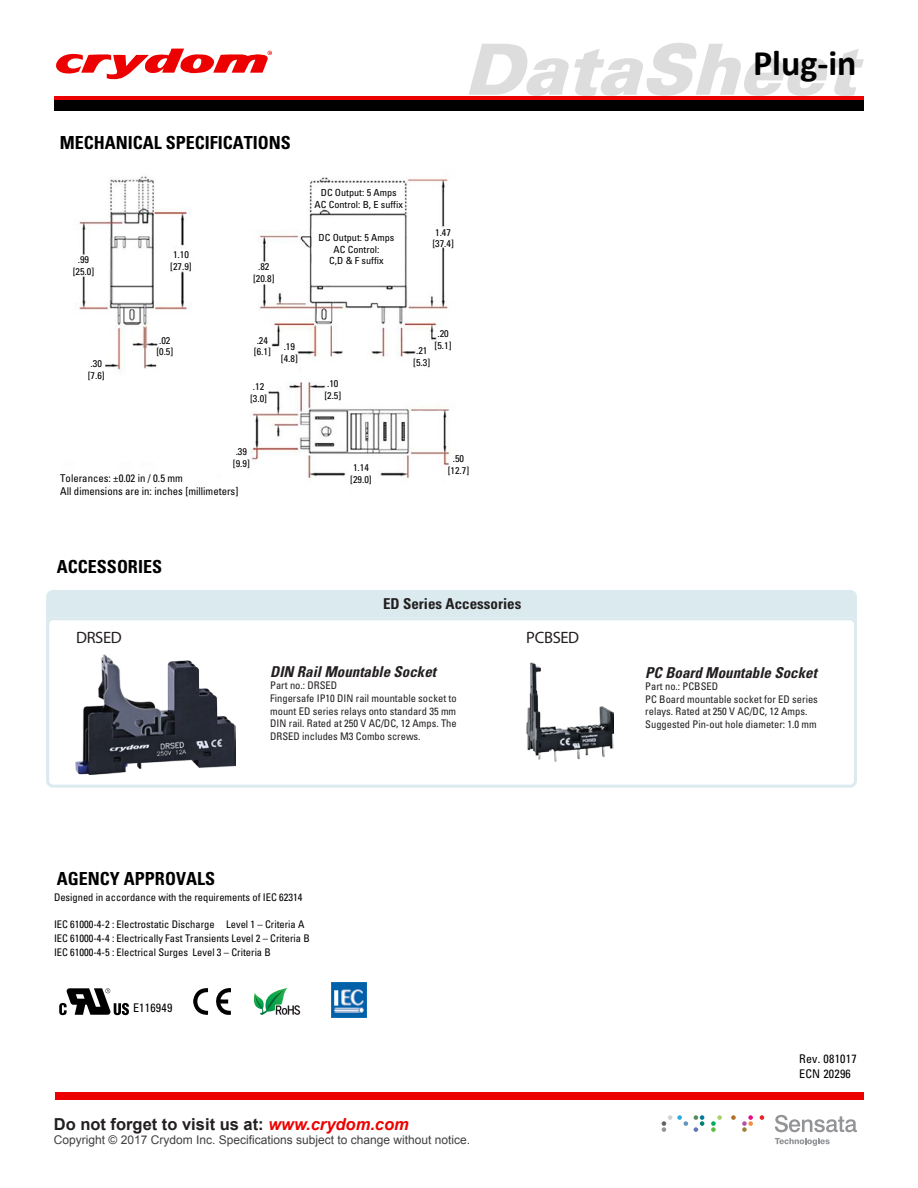
<style>
.page{position:relative;width:918px;height:1188px;background:#fff}
.page>*{position:absolute;margin:0;border:0;box-sizing:border-box;transform-origin:0 0}
.t1{font:italic 900 70.5px "Univers";color:#ddddde}
.t2{font:700 36px "Calibri";color:#000}
.t3{font:700 condensed 18px "Univers";color:#000}
.t4{font:700 16.5px "Arial";color:#231f20}
.t5{font:700 16.5px "Benton Sans Cond";letter-spacing:-.02em;color:#231f20}
.t6{font:italic 700 condensed 15px "Univers LT Std";color:#231f20}
.t7{font:700 condensed 15px "Univers";color:#231f20}
.t8{font:12px "Arial";color:#404041}
.t9{font:condensed 12px/15px "Univers LT Std";letter-spacing:.02em;color:#000}
.t10{font:condensed 10.8px/12.9px "Univers";color:#000100}
.t11{font:condensed 10.5px/12.6px "Univers LT Std";color:#231f20}
.t12{font:condensed 10.5px/13.6px "Univers LT Std";color:#000}
.t13{font:condensed 9.75px/11.9px "Univers";color:#000;scale:1.05 1}
.s1{font-style:italic;color:#ed0000}
</style>
<div class="page">
<hr style="left:54px;top:96px;width:810px;height:4px;background:#ed0000">
<div style="left:54px;top:100px;width:810px;height:10px;background:#000"></div>
<svg style="left:56px;top:49px;width:216px;height:30px"></svg>
<div style="left:55px;top:1093px;width:809px;height:7px;background:#ed0000"></div>
<svg style="left:775px;top:1115px;width:82px;height:17px"></svg>
<svg style="left:775px;top:1138px;width:55px;height:8px"></svg>
<svg style="left:694px;top:1115px;width:10px;height:17px"></svg>
<svg style="left:711px;top:1115px;width:11px;height:17px"></svg>
<svg style="left:742px;top:1115px;width:11px;height:17px"></svg>
<svg style="left:760px;top:1115px;width:4px;height:5px"></svg>
<svg style="left:662px;top:1115px;width:26px;height:17px"></svg>
<svg style="left:731px;top:1115px;width:5px;height:5px"></svg>
<img style="left:331px;top:982px;width:36px;height:36px">
<svg style="left:193px;top:988px;width:38px;height:27px"></svg>
<svg style="left:253px;top:988px;width:47px;height:27px"></svg>
<svg style="left:59px;top:988px;width:70px;height:27px"></svg>
<svg style="left:46px;top:624px;width:811px;height:164px"></svg>
<svg style="left:46px;top:590px;width:811px;height:34px;background:#dfecf0"></svg>
<img style="left:76px;top:655px;width:159px;height:119px">
<img style="left:526px;top:663px;width:87px;height:99px">
<img style="left:75px;top:176px;width:377px;height:303px">
<h3 class="t3" style="left:60px;top:131px;width:233px">MECHANICAL SPECIFICATIONS</h3>
<p class="t13" style="left:73px;top:253px;width:22px;text-align:center">.99 [25.0]</p>
<p class="t13" style="left:170px;top:248px;width:22px">1.10 [27.9]</p>
<p class="t13" style="left:253px;top:261px;width:22px;text-align:center">.82 [20.8]</p>
<p class="t13" style="left:315px;top:186px;width:86px;text-align:center">DC Output: 5 Amps<br>AC Control: B, E suffix</p>
<p class="t13" style="left:319px;top:231px;width:74px;text-align:center">DC Output: 5 Amps<br>AC Control:<br>C,D &amp; F suffix</p>
<h1 class="t1" style="left:464px;top:23px;width:394px">DataSheet</h1>
<h2 class="t2" style="left:753px;top:40px;width:105px">Plug-in</h2>
<p class="t13" style="left:432px;top:226px;width:22px">1.47 [37.4]</p>
<p class="t13" style="left:88px;top:357px;width:18px">.30 [7.6]</p>
<p class="t13" style="left:156px;top:334px;width:18px">.02 [0.5]</p>
<p class="t13" style="left:435px;top:328px;width:18px">.20 [5.1]</p>
<p class="t13" style="left:254px;top:334px;width:18px">.24 [6.1]</p>
<p class="t13" style="left:281px;top:340px;width:18px">.19 [4.8]</p>
<p class="t13" style="left:413px;top:345px;width:18px">.21 [5.3]</p>
<p class="t13" style="left:250px;top:380px;width:18px">.12 [3.0]</p>
<p class="t13" style="left:324px;top:378px;width:18px">.10 [2.5]</p>
<p class="t13" style="left:233px;top:446px;width:18px">.39 [9.9]</p>
<p class="t10" style="left:60px;top:471px;width:180px">Tolerances: ±0.02 in / 0.5 mm<br>All dimensions are in: inches [millimeters]</p>
<h3 class="t3" style="left:57px;top:555px;width:107px">ACCESSORIES</h3>
<p class="t13" style="left:350px;top:462px;width:22px">1.14 [29.0]</p>
<p class="t13" style="left:448px;top:452px;width:22px;text-align:center">.50 [12.7]</p>
<h3 class="t7" style="left:383px;top:595px;width:140px">ED Series Accessories</h3>
<h3 class="t5" style="left:76px;top:627px;width:47px">DRSED</h3>
<h3 class="t5" style="left:526px;top:627px;width:54px">PCBSED</h3>
<h3 class="t6" style="left:270px;top:662px;width:167px">DIN Rail Mountable Socket</h3>
<p class="t11" style="left:270px;top:679px;width:188px">Part no.: DRSED<br>Fingersafe IP10 DIN rail mountable socket to mount ED series relays onto standard 35 mm DIN rail. Rated at 250 V AC/DC, 12 Amps. The DRSED includes M3 Combo screws.</p>
<h3 class="t3" style="left:57px;top:867px;width:160px">AGENCY APPROVALS</h3>
<p class="t12" style="left:54px;top:890px;width:250px">Designed in accordance with the requirements of IEC 62314</p>
<p class="t12" style="left:54px;top:918px;width:257px">IEC 61000-4-2 : Electrostatic Discharge Level 1 – Criteria A<br>IEC 61000-4-4 : Electrically Fast Transients Level 2 – Criteria B<br>IEC 61000-4-5 : Electrical Surges Level 3 – Criteria B</p>
<p class="t9" style="left:133px;top:1000px;width:41px">E116949</p>
<h3 class="t4" style="left:54px;top:1113px;width:357px">Do not forget to visit us at: <span class="s1">www.crydom.com</span></h3>
<p class="t8" style="left:54px;top:1132px;width:418px">Copyright © 2017 Crydom Inc. Specifications subject to change without notice.</p>
<h3 class="t6" style="left:645px;top:663px;width:173px">PC Board Mountable Socket</h3>
<p class="t11" style="left:645px;top:680px;width:174px">Part no.: PCBSED<br>PC Board mountable socket for ED series relays. Rated at 250 V AC/DC, 12 Amps.<br>Suggested Pin-out hole diameter: 1.0 mm</p>
<p class="t9" style="left:799px;top:1051px;width:59px">Rev. 081017<br>ECN 20296</p>
</div>
